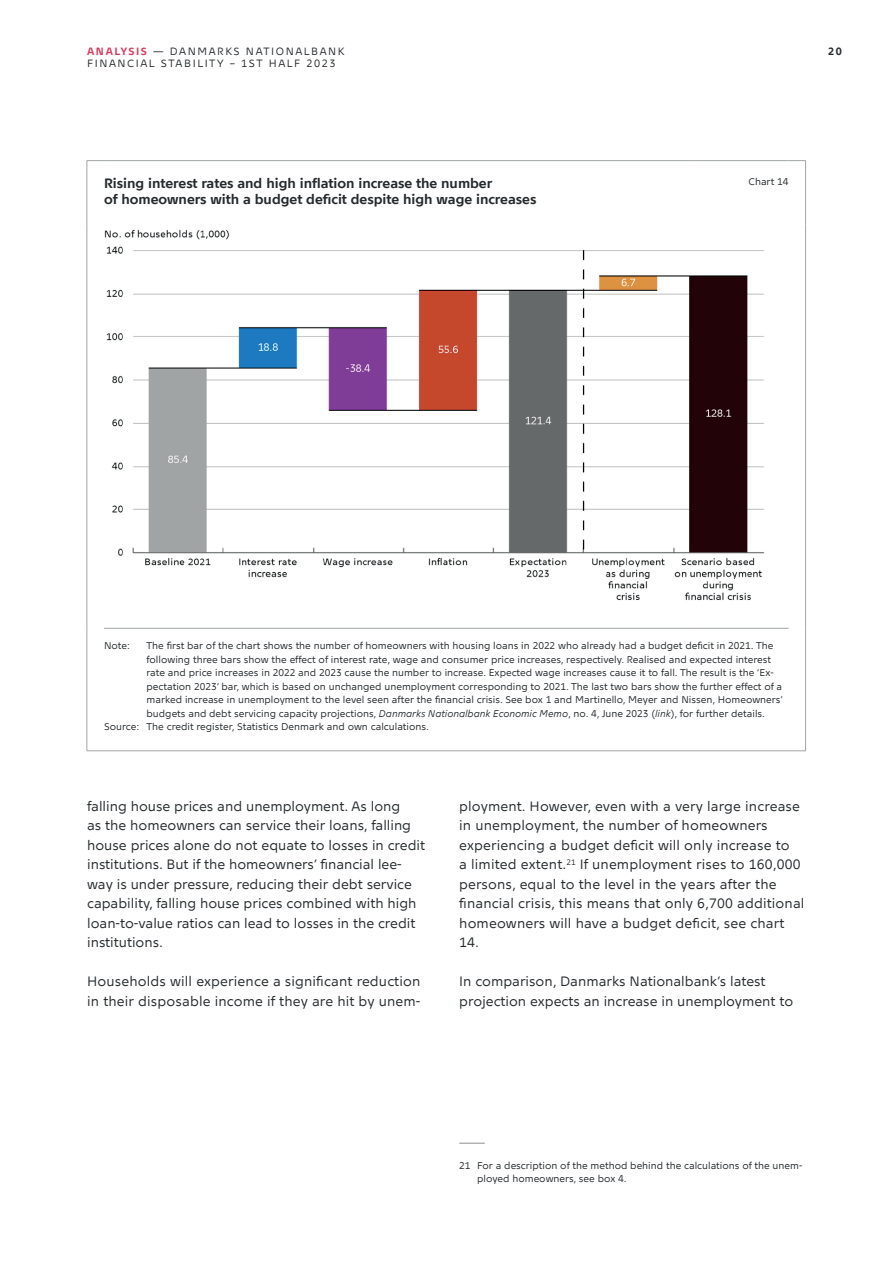
<style>
.page{position:relative;width:893px;height:1263px;background:#fff}
.page>*{position:absolute;margin:0;border:0;box-sizing:border-box;transform-origin:0 0}
.t1{font:13.5px/19.5px "Nationalbank";color:#252a2d}
.t2{font:700 13.5px/16.5px "Nationalbank";color:#252a2d}
.t3{font:10.5px/12px "Nationalbank";letter-spacing:.15em;color:#252a2d}
.t4{font:700 10.5px "Nationalbank";color:#252a2d}
.t5{font:9.75px/13.5px "Nationalbank";color:#252a2d}
.s1{font-weight:700;color:#d43f5f}
.s2{font-style:italic}
</style>
<div class="page">
<svg style="left:87px;top:160px;width:17px;height:1px"></svg>
<hr style="left:87px;top:161px;width:1px;height:63px;background:#a1a4a4">
<hr style="left:104px;top:160px;width:586px;height:1px;background:#a1a4a4">
<hr style="left:690px;top:160px;width:98px;height:1px;background:#a1a4a4">
<svg style="left:788px;top:160px;width:18px;height:1px"></svg>
<hr style="left:805px;top:161px;width:1px;height:63px;background:#a1a4a4">
<hr style="left:87px;top:224px;width:1px;height:404px;background:#a1a4a4">
<hr style="left:805px;top:224px;width:1px;height:404px;background:#a1a4a4">
<hr style="left:87px;top:628px;width:1px;height:106px;background:#a1a4a4">
<hr style="left:805px;top:628px;width:1px;height:106px;background:#a1a4a4">
<svg style="left:87px;top:734px;width:17px;height:17px"></svg>
<hr style="left:104px;top:750px;width:586px;height:1px;background:#a1a4a4">
<hr style="left:690px;top:750px;width:98px;height:1px;background:#a1a4a4">
<svg style="left:788px;top:734px;width:18px;height:17px"></svg>
<hr style="left:104px;top:628px;width:586px;height:1px;background:#a1a4a4">
<hr style="left:690px;top:628px;width:98px;height:1px;background:#a1a4a4">
<img style="left:104px;top:229px;width:661px;height:372px">
<svg style="left:459px;top:1143px;width:26px;height:1px"></svg>
<p class="t3" style="left:87px;top:45px;width:259px"><span class="s1">ANALYSIS</span> — DANMARKS NATIONALBANK<br>FINANCIAL STABILITY – 1ST HALF 2023</p>
<p class="t4" style="left:828px;top:45px;width:15px">20</p>
<h1 class="t2" style="left:104px;top:175px;width:434px">Rising interest rates and high inflation increase the number<br>of homeowners with a budget deficit despite high wage increases</h1>
<p class="t5" style="left:749px;top:175px;width:41px">Chart 14</p>
<p class="t5" style="left:104px;top:639px;width:27px">Note:</p>
<p class="t5" style="left:147px;top:639px;width:628px">The first bar of the chart shows the number of homeowners with housing loans in 2022 who already had a budget deficit in 2021. The</p>
<p class="t5" style="left:147px;top:652px;width:626px">following three bars show the effect of interest rate, wage and consumer price increases, respectively. Realised and expected interest</p>
<p class="t5" style="left:147px;top:666px;width:629px">rate and price increases in 2022 and 2023 cause the number to increase. Expected wage increases cause it to fall. The result is the ‘Ex-</p>
<p class="t5" style="left:147px;top:679px;width:637px">pectation 2023’ bar, which is based on unchanged unemployment corresponding to 2021. The last two bars show the further effect of a</p>
<p class="t5" style="left:147px;top:693px;width:638px">marked increase in unemployment to the level seen after the financial crisis. See box 1 and Martinello, Meyer and Nissen, Homeowners’</p>
<p class="t5" style="left:147px;top:706px;width:620px">budgets and debt servicing capacity projections, <span class="s2">Danmarks Nationalbank Economic Memo</span>, no. 4, June 2023 (<span class="s2">link</span>), for further details.</p>
<p class="t5" style="left:104px;top:720px;width:326px">Source: The credit register, Statistics Denmark and own calculations.</p>
<p class="t1" style="left:87px;top:796px;width:339px">falling house prices and unemployment. As long<br>as the homeowners can service their loans, falling house prices alone do not equate to losses in credit institutions. But if the homeowners’ financial lee&shy;way is under pressure, reducing their debt service capability, falling house prices combined with high loan-to-value ratios can lead to losses in the credit institutions.</p>
<h1 class="t1" style="left:87px;top:972px;width:335px">Households will experience a significant reduction in their disposable income if they are hit by unem-</h1>
<p class="t1" style="left:459px;top:796px;width:347px">ployment. However, even with a very large increase in unemployment, the number of homeowners experiencing a budget deficit will only increase to<br>a limited extent.<sup>21</sup> If unemployment rises to 160,000 persons, equal to the level in the years after the financial crisis, this means that only 6,700 additional homeowners will have a budget deficit, see chart 14.</p>
<h1 class="t1" style="left:459px;top:972px;width:335px">In comparison, Danmarks Nationalbank’s latest projection expects an increase in unemployment to</h1>
<p class="t5" style="left:477px;top:1158px;width:327px;text-indent:-18px">21 For a description of the method behind the calculations of the unem&shy;ployed homeowners, see box 4.</p>
</div>
